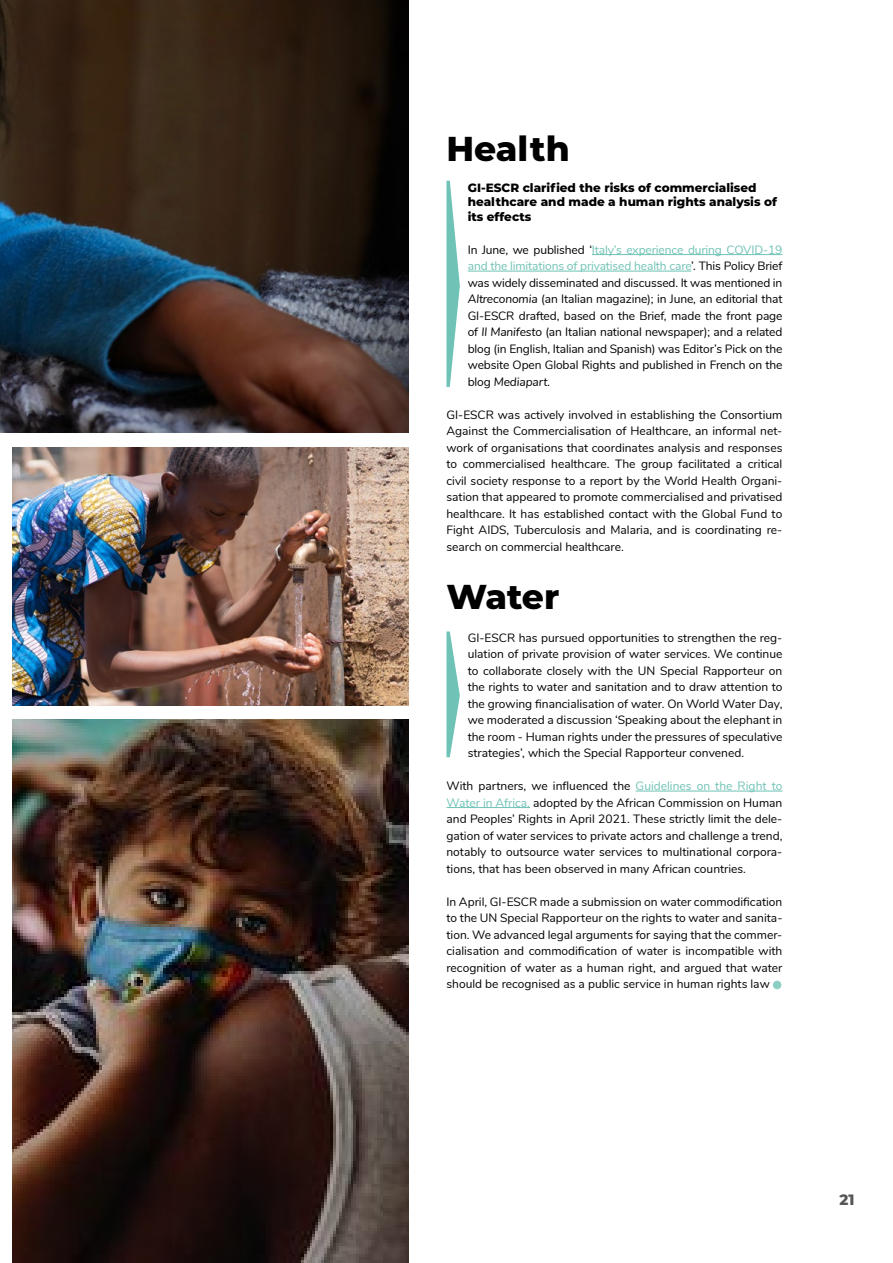
<style>
.page{position:relative;width:893px;height:1263px;background:#fff}
.page>*{position:absolute;margin:0;border:0;box-sizing:border-box;transform-origin:0 0}
.t1{font:800 34.5px "Montserrat";color:#000}
.t2{font:800 15px "Montserrat";color:#575756}
.t3{font:12px/16.5px "Nunito";color:#000;text-align:justify}
.t4{font:800 12px/14.4px "Montserrat";color:#000}
.s1{color:#6fc2b6}
.s2{font-style:italic}
</style>
<div class="page">
<hr style="left:592px;top:254px;width:190px;height:1px;background:#6fc2b6">
<hr style="left:468px;top:271px;width:223px;height:1px;background:#6fc2b6">
<hr style="left:636px;top:791px;width:146px;height:1px;background:#6fc2b6">
<hr style="left:446px;top:807px;width:84px;height:1px;background:#6fc2b6">
<div style="left:773px;top:981px;width:8px;height:8px;background:#8bcec4;border-radius:50%"></div>
<img style="left:0;top:0;width:408px;height:433px">
<img style="left:13px;top:448px;width:395px;height:258px">
<img style="left:13px;top:719px;width:395px;height:544px">
<svg style="left:446px;top:181px;width:14px;height:206px"></svg>
<svg style="left:446px;top:631px;width:14px;height:126px"></svg>
<h1 class="t1" style="left:446px;top:123px;width:125px">Health</h1>
<p class="t4" style="left:468px;top:180px;width:311px">GI-ESCR clarified the risks of commercialised healthcare and made a human rights analysis of its effects</p>
<p class="t3" style="left:468px;top:241px;width:316px">In June, we published ‘<span class="s1">Italy’s experience during COVID-19 and the limitations of privatised health care</span>’. This Policy Brief was widely disseminated and discussed. It was mentioned in <span class="s2">Altreconomia</span> (an Italian magazine); in June, an editorial that GI-ESCR drafted, based on the Brief, made the front page of <span class="s2">Il Manifesto</span> (an Italian national newspaper); and a related blog (in English, Italian and Spanish) was Editor’s Pick on the website Open Global Rights and published in French on the blog <span class="s2">Mediapart.</span></p>
<p class="t3" style="left:446px;top:406px;width:337px">GI-ESCR was actively involved in establishing the Consortium Against the Commercialisation of Healthcare, an informal net&shy;work of organisations that coordinates analysis and responses to commercialised healthcare. The group facilitated a critical civil society response to a report by the World Health Organi&shy;sation that appeared to promote commercialised and privatised healthcare. It has established contact with the Global Fund to Fight AIDS, Tuberculosis and Malaria, and is coordinating re&shy;search on commercial healthcare.</p>
<h1 class="t1" style="left:446px;top:571px;width:114px">Water</h1>
<p class="t3" style="left:468px;top:628px;width:316px">GI-ESCR has pursued opportunities to strengthen the reg&shy;ulation of private provision of water services. We continue to collaborate closely with the UN Special Rapporteur on the rights to water and sanitation and to draw attention to the growing financialisation of water. On World Water Day, we moderated a discussion ‘Speaking about the elephant in the room - Human rights under the pressures of speculative strategies’, which the Special Rapporteur convened.</p>
<p class="t3" style="left:446px;top:777px;width:337px">With partners, we influenced the <span class="s1">Guidelines on the Right to Water in Africa,</span> adopted by the African Commission on Human and Peoples’ Rights in April 2021. These strictly limit the dele&shy;gation of water services to private actors and challenge a trend, notably to outsource water services to multinational corpora&shy;tions, that has been observed in many African countries.</p>
<p class="t3" style="left:446px;top:892px;width:337px">In April, GI-ESCR made a submission on water commodification to the UN Special Rapporteur on the rights to water and sanita&shy;tion. We advanced legal arguments for saying that the commer&shy;cialisation and commodification of water is incompatible with recognition of water as a human right, and argued that water should be recognised as a public service in human rights law</p>
<p class="t2" style="left:840px;top:1189px;width:17px">21</p>
</div>
